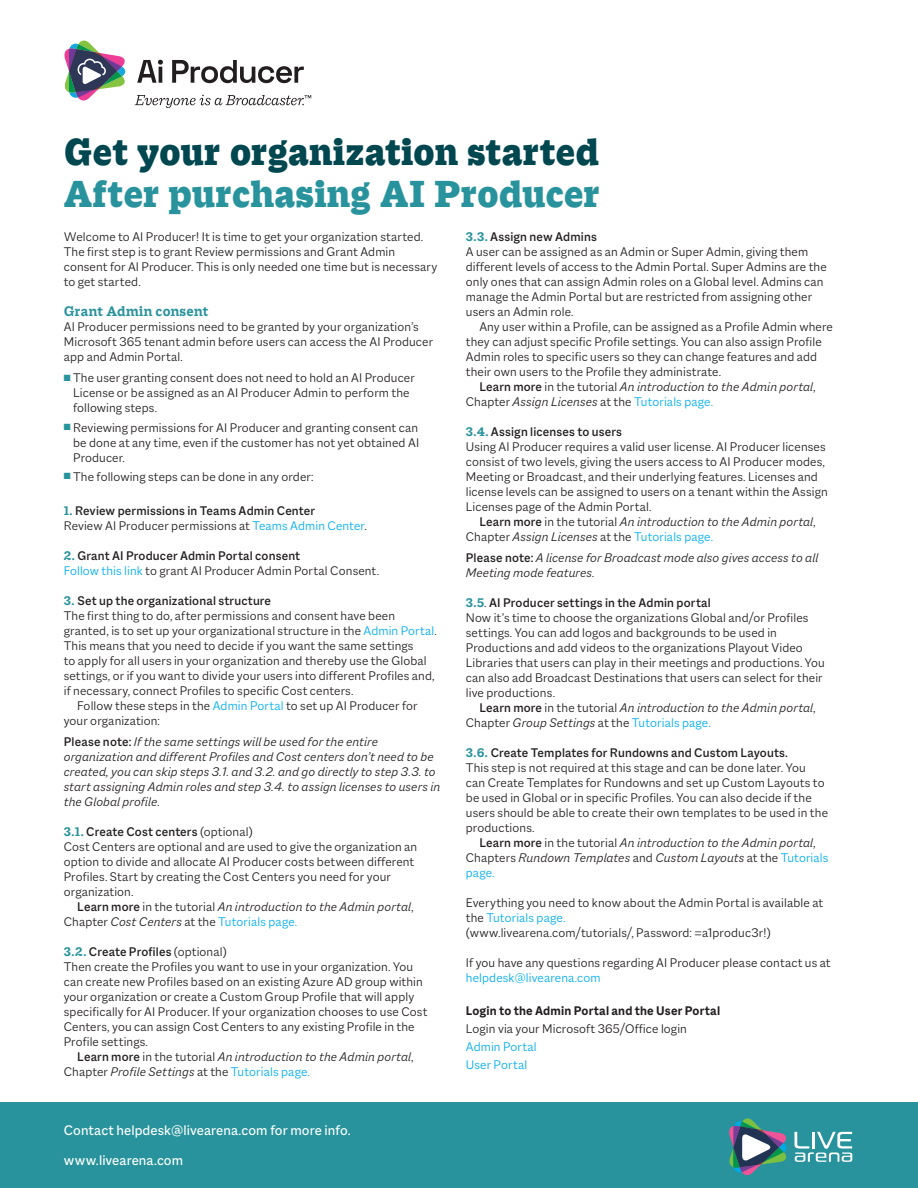
<style>
.page{position:relative;width:918px;height:1188px;background:#fff}
.page>*{position:absolute;margin:0;border:0;box-sizing:border-box;transform-origin:0 0}
.t1{font:900 40.5px "Macklin Slab";color:#004750}
.t2{font:900 40.5px "Macklin Slab";letter-spacing:.005em;color:#28939c}
.t3{font:15px "Macklin Sans";letter-spacing:.005em;color:#fff}
.t4{font:700 15px "Macklin Slab";letter-spacing:.01em;color:#28939c}
.t5{font:300 13.5px/15px "Macklin Sans";letter-spacing:.01em;color:#231f20}
.t6{font:italic 300 13.5px/15px "Macklin Sans";letter-spacing:.01em;color:#231f20}
.t7{font:500 13.5px "Macklin Sans";letter-spacing:.015em;color:#231f20}
.t8{font:700 13.5px "Macklin Sans";letter-spacing:.015em;color:#231f20}
.t9{font:300 13.5px "Macklin Sans";letter-spacing:.01em;color:#00aeef}
.s1{color:#28939c}
.s2{font-family:"Macklin Slab";font-weight:700;color:#28939c}
.s3{color:#00aeef}
.s4{font-weight:500;font-style:normal}
.s5{font-weight:300}
.s6{font-style:normal}
.s7{font-style:normal;color:#00aeef}
</style>
<div class="page">
<div style="left:0;top:1102px;width:918px;height:86px;background:#28939c"></div>
<svg style="left:137px;top:60px;width:26px;height:23px"></svg>
<svg style="left:172px;top:60px;width:132px;height:23px"></svg>
<svg style="left:64px;top:41px;width:61px;height:60px"></svg>
<svg style="left:135px;top:95px;width:176px;height:13px"></svg>
<svg style="left:729px;top:1118px;width:58px;height:57px"></svg>
<svg style="left:795px;top:1132px;width:57px;height:30px"></svg>
<p class="t1" style="left:64px;top:129px;width:537px">Get your organization started</p>
<p class="t2" style="left:64px;top:171px;width:538px">After purchasing AI Producer</p>
<p class="t5" style="left:64px;top:229px;width:361px">Welcome to AI Producer! It is time to get your organization started.</p>
<p class="t5" style="left:64px;top:244px;width:375px">The first step is to grant Review permissions and Grant Admin consent for AI Producer. This is only needed one time but is necessary to get started.</p>
<p class="t4" style="left:64px;top:303px;width:146px">Grant Admin consent</p>
<p class="t5" style="left:64px;top:319px;width:371px">AI Producer permissions need to be granted by your organization’s<br>Microsoft 365 tenant admin before users can access the AI Producer app and Admin Portal.</p>
<p class="t5" style="left:73px;top:370px;width:343px;text-indent:-9px"><span class="s1">■</span> The user granting consent does not need to hold an AI Producer<br>License or be assigned as an AI Producer Admin to perform the following steps.</p>
<p class="t5" style="left:73px;top:420px;width:348px;text-align:justify;text-indent:-9px"><span class="s1">■</span> Reviewing permissions for AI Producer and granting consent can be done at any time, even if the customer has not yet obtained AI Producer.</p>
<p class="t5" style="left:64px;top:469px;width:251px"><span class="s1">■</span> The following steps can be done in any order:</p>
<p class="t7" style="left:64px;top:503px;width:253px"><span class="s2">1.</span> Review permissions in Teams Admin Center</p>
<p class="t5" style="left:64px;top:518px;width:304px">Review AI Producer permissions at <span class="s3">Teams Admin Center</span>.</p>
<p class="t7" style="left:64px;top:548px;width:238px"><span class="s2">2.</span> Grant AI Producer Admin Portal consent</p>
<p class="t5" style="left:64px;top:563px;width:317px"><span class="s3">Follow this link</span> to grant AI Producer Admin Portal Consent.</p>
<p class="t7" style="left:64px;top:593px;width:209px"><span class="s2">3.</span> Set up the organizational structure</p>
<p class="t5" style="left:64px;top:608px;width:375px">The first thing to do, after permissions and consent have been granted, is to set up your organizational structure in the <span class="s3">Admin Portal</span>.<br>This means that you need to decide if you want the same settings<br>to apply for all users in your organization and thereby use the Global settings, or if you want to divide your users into different Profiles and, if necessary, connect Profiles to specific Cost centers.</p>
<p class="t5" style="left:64px;top:698px;width:355px;text-indent:14px">Follow these steps in the <span class="s3">Admin Portal</span> to set up AI Producer for your organization:</p>
<p class="t6" style="left:64px;top:734px;width:378px"><span class="s4">Please note:</span> If the same settings will be used for the entire organization and different Profiles and Cost centers don’t need to be created, you can skip steps 3.1. and 3.2. and go directly to step 3.3. to start assigning Admin roles and step 3.4. to assign licenses to users in the Global profile.</p>
<p class="t7" style="left:64px;top:824px;width:191px"><span class="s2">3.1.</span> Create Cost centers <span class="s5">(optional)</span></p>
<p class="t5" style="left:64px;top:839px;width:355px">Cost Centers are optional and are used to give the organization an option to divide and allocate AI Producer costs between different Profiles. Start by creating the Cost Centers you need for your organization.</p>
<p class="t6" style="left:64px;top:899px;width:351px;text-indent:14px"><span class="s4">Learn more</span> <span class="s6">in the tutorial</span> An introduction to the Admin portal<span class="s6">,<br>Chapter</span> Cost Centers <span class="s6">at the</span> <span class="s7">Tutorials page.</span></p>
<p class="t7" style="left:64px;top:944px;width:165px"><span class="s2">3.2.</span> Create Profiles <span class="s5">(optional)</span></p>
<p class="t5" style="left:64px;top:959px;width:365px">Then create the Profiles you want to use in your organization. You can create new Profiles based on an existing Azure AD group within your organization or create a Custom Group Profile that will apply specifically for AI Producer. If your organization chooses to use Cost Centers, you can assign Cost Centers to any existing Profile in the Profile settings.</p>
<p class="t6" style="left:64px;top:1049px;width:351px;text-indent:14px"><span class="s4">Learn more</span> <span class="s6">in the tutorial</span> An introduction to the Admin portal<span class="s6">,<br>Chapter</span> Profile Settings <span class="s6">at the</span> <span class="s7">Tutorials page.</span></p>
<p class="t7" style="left:466px;top:229px;width:132px"><span class="s2">3.3.</span> Assign new Admins</p>
<p class="t5" style="left:466px;top:244px;width:362px">A user can be assigned as an Admin or Super Admin, giving them different levels of access to the Admin Portal. Super Admins are the only ones that can assign Admin roles on a Global level. Admins can manage the Admin Portal but are restricted from assigning other users an Admin role.</p>
<p class="t5" style="left:466px;top:319px;width:368px;text-indent:14px">Any user within a Profile, can be assigned as a Profile Admin where they can adjust specific Profile settings. You can also assign Profile Admin roles to specific users so they can change features and add their own users to the Profile they administrate.</p>
<p class="t6" style="left:466px;top:379px;width:351px;text-indent:14px"><span class="s4">Learn more</span> <span class="s6">in the tutorial</span> An introduction to the Admin portal<span class="s6">,<br>Chapter</span> Assign Licenses <span class="s6">at the</span> <span class="s7">Tutorials page.</span></p>
<p class="t7" style="left:466px;top:424px;width:158px"><span class="s2">3.4.</span> Assign licenses to users</p>
<p class="t5" style="left:466px;top:439px;width:364px">Using AI Producer requires a valid user license. AI Producer licenses consist of two levels, giving the users access to AI Producer modes, Meeting or Broadcast, and their underlying features. Licenses and license levels can be assigned to users on a tenant within the Assign Licenses page of the Admin Portal.</p>
<p class="t6" style="left:466px;top:514px;width:351px;text-indent:14px"><span class="s4">Learn more</span> <span class="s6">in the tutorial</span> An introduction to the Admin portal<span class="s6">,<br>Chapter</span> Assign Licenses <span class="s6">at the</span> <span class="s7">Tutorials page.</span></p>
<p class="t6" style="left:466px;top:550px;width:354px"><span class="s4">Please note:</span> A license for Broadcast mode also gives access to all<br>Meeting mode features.</p>
<p class="t7" style="left:466px;top:595px;width:246px"><span class="s2">3.5</span><span class="s5">.</span> AI Producer settings in the Admin portal</p>
<p class="t5" style="left:466px;top:610px;width:361px">Now it’s time to choose the organizations Global and/or Profiles settings. You can add logos and backgrounds to be used in Productions and add videos to the organizations Playout Video Libraries that users can play in their meetings and productions. You can also add Broadcast Destinations that users can select for their live productions.</p>
<p class="t6" style="left:466px;top:700px;width:351px;text-indent:14px"><span class="s4">Learn more</span> <span class="s6">in the tutorial</span> An introduction to the Admin portal<span class="s6">,<br>Chapter</span> Group Settings <span class="s6">at the</span> <span class="s7">Tutorials page.</span></p>
<p class="t7" style="left:466px;top:745px;width:324px"><span class="s2">3.6.</span> Create Templates for Rundowns and Custom Layouts.</p>
<p class="t5" style="left:466px;top:760px;width:364px">This step is not required at this stage and can be done later. You can Create Templates for Rundowns and set up Custom Layouts to be used in Global or in specific Profiles. You can also decide if the users should be able to create their own templates to be used in the productions.</p>
<p class="t6" style="left:466px;top:835px;width:364px;text-indent:14px"><span class="s4">Learn more</span> <span class="s6">in the tutorial</span> An introduction to the Admin portal<span class="s6">,<br>Chapters</span> Rundown Templates <span class="s6">and</span> Custom Layouts <span class="s6">at the</span> <span class="s7">Tutorials page.</span></p>
<p class="t5" style="left:466px;top:895px;width:359px">Everything you need to know about the Admin Portal is available at the <span class="s3">Tutorials page.</span></p>
<p class="t5" style="left:466px;top:925px;width:306px">(www.livearena.com/tutorials/, Password: =a1produc3r!)</p>
<p class="t5" style="left:466px;top:955px;width:366px">If you have any questions regarding AI Producer please contact us at <span class="s3">helpdesk@livearena.com</span></p>
<p class="t8" style="left:466px;top:1003px;width:256px">Login to the Admin Portal and the User Portal</p>
<p class="t5" style="left:466px;top:1021px;width:223px">Login via your Microsoft 365/Office login</p>
<p class="t9" style="left:466px;top:1039px;width:72px">Admin Portal</p>
<p class="t9" style="left:466px;top:1057px;width:63px">User Portal</p>
<p class="t3" style="left:64px;top:1122px;width:288px">Contact helpdesk@livearena.com for more info.</p>
<p class="t3" style="left:64px;top:1152px;width:121px">www.livearena.com</p>
</div>
